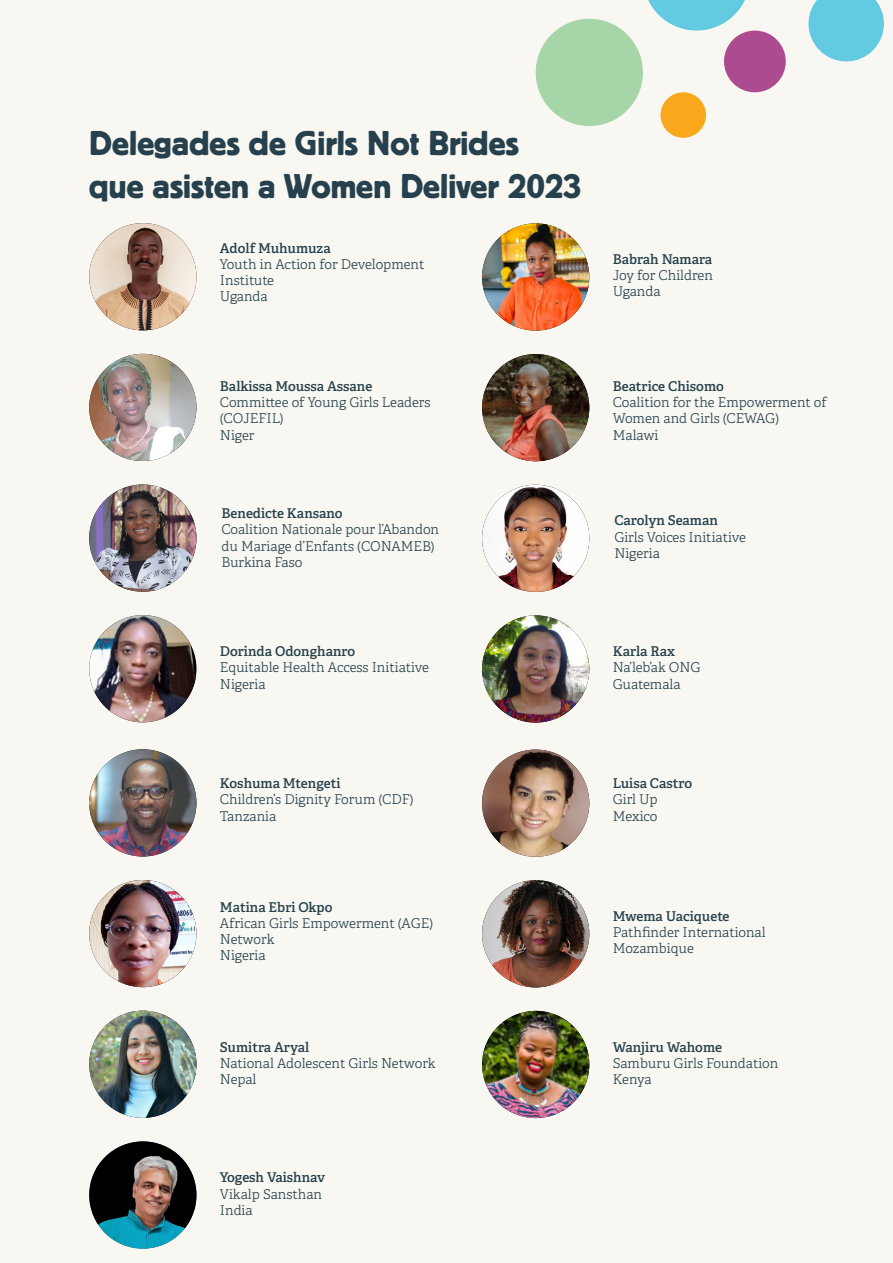
<style>
.page{position:relative;width:893px;height:1263px;background:#f8f7f1}
.page>*{position:absolute;margin:0;border:0;box-sizing:border-box;transform-origin:0 0}
.t1{font:36px "Platz";color:#26414d}
.t2{font:300 13.5px/16.2px "Adelle";color:#26414d}
.t3{font:600 13.5px "Adelle";color:#26414d}
</style>
<div class="page">
<img style="left:89px;top:223px;width:107px;height:107px;border-radius:54px">
<img style="left:89px;top:354px;width:107px;height:107px;border-radius:52px">
<img style="left:89px;top:484px;width:107px;height:108px;border-radius:54px">
<img style="left:89px;top:615px;width:106px;height:107px">
<img style="left:89px;top:749px;width:107px;height:107px;border-radius:54px">
<img style="left:89px;top:880px;width:107px;height:107px;border-radius:54px">
<img style="left:89px;top:1011px;width:107px;height:107px;border-radius:54px">
<img style="left:482px;top:223px;width:107px;height:108px;border-radius:54px">
<img style="left:482px;top:354px;width:107px;height:107px;border-radius:54px">
<img style="left:482px;top:485px;width:107px;height:107px;border-radius:54px">
<img style="left:482px;top:615px;width:107px;height:108px;border-radius:54px">
<img style="left:482px;top:749px;width:107px;height:108px;border-radius:54px">
<img style="left:482px;top:880px;width:107px;height:107px;border-radius:54px">
<img style="left:482px;top:1011px;width:107px;height:107px;border-radius:54px">
<svg style="left:648px;top:0;width:97px;height:31px"></svg>
<svg style="left:808px;top:0;width:76px;height:61px;background:#7bd2e3"></svg>
<div style="left:660px;top:92px;width:46px;height:46px;background:#f9a71b;border-radius:50%"></div>
<div style="left:536px;top:19px;width:107px;height:107px;background:#a6d5a7;border-radius:50%"></div>
<div style="left:724px;top:31px;width:62px;height:61px;background:#ad4b90;border-radius:50%"></div>
<img style="left:89px;top:1141px;width:107px;height:107px;border-radius:54px">
<p class="t1" style="left:89px;top:124px;width:431px">Delegades de Girls Not Brides</p>
<p class="t1" style="left:89px;top:167px;width:494px">que asisten a Women Deliver 2023</p>
<p class="t3" style="left:220px;top:240px;width:112px">Adolf Muhumuza</p>
<p class="t2" style="left:220px;top:256px;width:206px">Youth in Action for Development<br>Institute</p>
<p class="t2" style="left:220px;top:289px;width:49px">Uganda</p>
<p class="t3" style="left:220px;top:378px;width:154px">Balkissa Moussa Assane</p>
<p class="t2" style="left:220px;top:394px;width:212px">Committee of Young Girls Leaders (COJEFIL)</p>
<p class="t2" style="left:220px;top:427px;width:36px">Niger</p>
<p class="t3" style="left:221px;top:505px;width:123px">Benedicte Kansano</p>
<p class="t2" style="left:221px;top:522px;width:219px">Coalition Nationale pour l’Abandon du Mariage d’Enfants (CONAMEB)<br>Burkina Faso</p>
<p class="t3" style="left:220px;top:643px;width:137px">Dorinda Odonghanro</p>
<p class="t2" style="left:220px;top:660px;width:211px">Equitable Health Access Initiative</p>
<p class="t2" style="left:220px;top:676px;width:47px">Nigeria</p>
<p class="t3" style="left:613px;top:251px;width:101px">Babrah Namara</p>
<p class="t2" style="left:613px;top:267px;width:102px">Joy for Children</p>
<p class="t2" style="left:613px;top:284px;width:49px">Uganda</p>
<p class="t3" style="left:613px;top:378px;width:113px">Beatrice Chisomo</p>
<p class="t2" style="left:613px;top:394px;width:216px">Coalition for the Empowerment of<br>Women and Girls (CEWAG)</p>
<p class="t2" style="left:613px;top:427px;width:47px">Malawi</p>
<p class="t3" style="left:614px;top:512px;width:105px">Carolyn Seaman</p>
<p class="t2" style="left:614px;top:529px;width:133px">Girls Voices Initiative</p>
<p class="t2" style="left:614px;top:545px;width:47px">Nigeria</p>
<p class="t3" style="left:613px;top:643px;width:64px">Karla Rax</p>
<p class="t2" style="left:613px;top:660px;width:89px">Na’leb’ak ONG</p>
<p class="t2" style="left:613px;top:676px;width:69px">Guatemala</p>
<p class="t3" style="left:220px;top:775px;width:122px">Koshuma Mtengeti</p>
<p class="t2" style="left:220px;top:792px;width:195px">Children’s Dignity Forum (CDF)</p>
<p class="t2" style="left:220px;top:808px;width:58px">Tanzania</p>
<p class="t3" style="left:220px;top:898px;width:114px">Matina Ebri Okpo</p>
<p class="t2" style="left:220px;top:915px;width:215px">African Girls Empowerment (AGE)<br>Network</p>
<p class="t2" style="left:220px;top:948px;width:47px">Nigeria</p>
<p class="t3" style="left:220px;top:1038px;width:91px">Sumitra Aryal</p>
<p class="t2" style="left:220px;top:1055px;width:217px">National Adolescent Girls Network</p>
<p class="t2" style="left:220px;top:1071px;width:38px">Nepal</p>
<p class="t3" style="left:220px;top:1169px;width:107px">Yogesh Vaishnav</p>
<p class="t2" style="left:220px;top:1186px;width:104px">Vikalp Sansthan</p>
<p class="t2" style="left:220px;top:1202px;width:34px">India</p>
<p class="t3" style="left:613px;top:775px;width:81px">Luisa Castro</p>
<p class="t2" style="left:613px;top:792px;width:46px">Girl Up</p>
<p class="t2" style="left:613px;top:808px;width:46px">Mexico</p>
<p class="t3" style="left:613px;top:908px;width:118px">Mwema Uaciquete</p>
<p class="t2" style="left:613px;top:924px;width:154px">Pathfinder International</p>
<p class="t2" style="left:613px;top:941px;width:83px">Mozambique</p>
<p class="t3" style="left:613px;top:1038px;width:111px">Wanjiru Wahome</p>
<p class="t2" style="left:613px;top:1055px;width:167px">Samburu Girls Foundation</p>
<p class="t2" style="left:613px;top:1071px;width:40px">Kenya</p>
</div>
